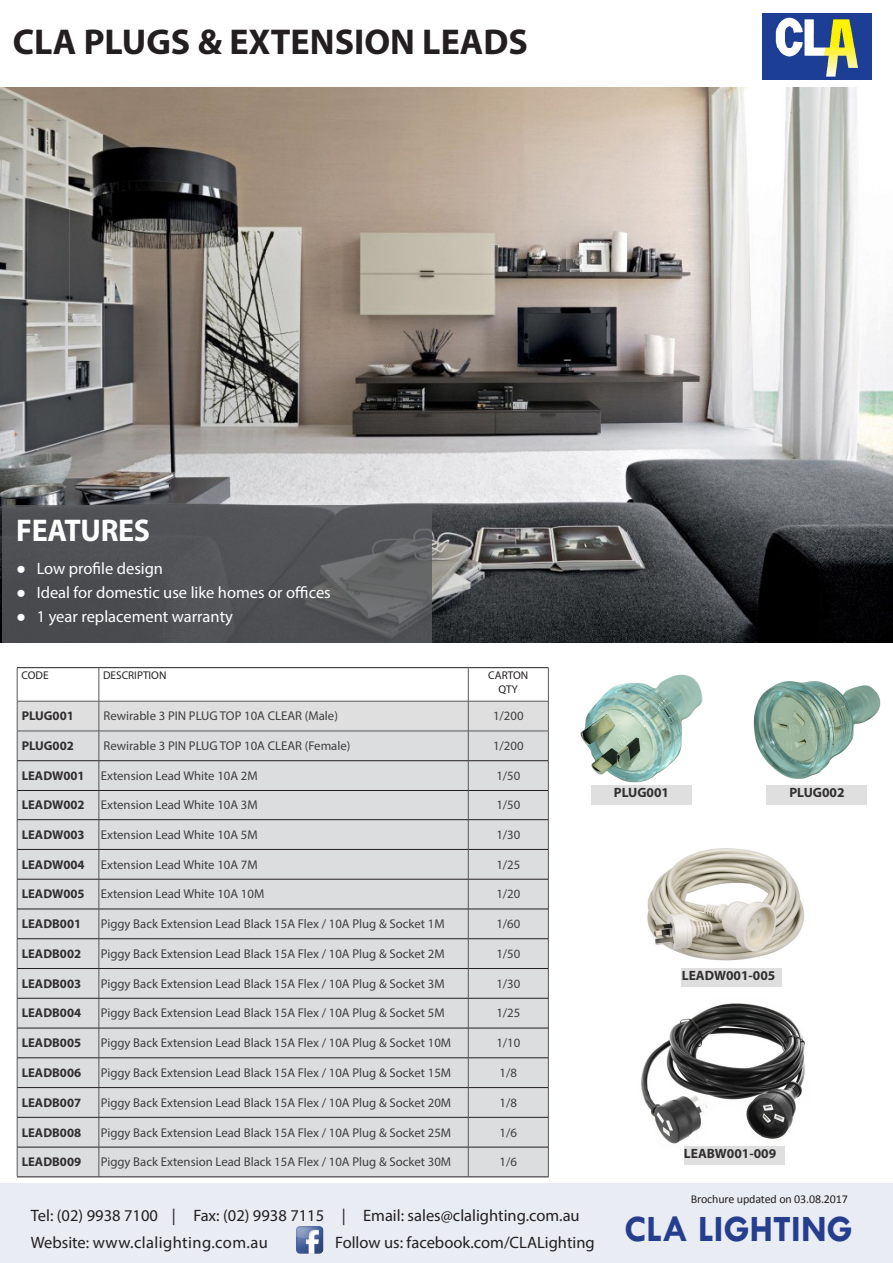
<style>
.page{position:relative;width:893px;height:1263px;background:#fff}
.page>*{position:absolute;margin:0;border:0;box-sizing:border-box;transform-origin:0 0}
.t1{font:700 37.5px "Tw Cen";color:#253f8e}
.t2{font:700 36px "Myriad Pro";color:#231f20}
.t3{font:700 31.5px "Myriad Pro";letter-spacing:-.01em;color:#fff;scale:.95 1}
.t4{font:16.5px "Myriad Pro";color:#231f20}
.t5{font:16.5px "Myriad Pro";color:#fff}
.t6{font:16.5px "Myriad Pro";letter-spacing:.025em;color:#231f20}
.t7{font:700 13.5px "Myriad Pro";color:#312f30}
.t8{font:12.75px "Myriad Pro";color:#3e3e3f}
.t9{font:700 12.75px "Myriad Pro";color:#312f30}
.t10{font:12px "Calibri";letter-spacing:-.01em;color:#231f20}
.t11{font:11.25px "Myriad Pro";color:#231f20}
.s1{font-family:"Arial";font-weight:700}
</style>
<div class="page">
<img style="left:0;top:88px;width:893px;height:554px">
<img style="left:762px;top:14px;width:109px;height:66px">
<div style="left:0;top:1184px;width:893px;height:79px;background:#e9ecf3"></div>
<img style="left:296px;top:1226px;width:28px;height:28px">
<svg style="left:2px;top:505px;width:429px;height:138px;background:#515356"></svg>
<hr style="left:17px;top:667px;width:82px;height:1px;background:#231f20">
<hr style="left:99px;top:667px;width:369px;height:1px;background:#231f20">
<hr style="left:468px;top:667px;width:81px;height:1px;background:#231f20">
<hr style="left:17px;top:668px;width:1px;height:33px;background:#57585a">
<hr style="left:99px;top:668px;width:1px;height:33px;background:#57585a">
<hr style="left:468px;top:668px;width:1px;height:33px;background:#57585a">
<hr style="left:548px;top:668px;width:1px;height:33px;background:#57585a">
<div style="left:17px;top:701px;width:532px;height:475px;background:#dcdddf"></div>
<hr style="left:17px;top:760px;width:82px;height:1px;background:#231f20">
<hr style="left:99px;top:760px;width:369px;height:1px;background:#231f20">
<hr style="left:468px;top:760px;width:80px;height:1px;background:#231f20">
<hr style="left:17px;top:790px;width:82px;height:1px;background:#231f20">
<hr style="left:99px;top:790px;width:369px;height:1px;background:#231f20">
<hr style="left:468px;top:790px;width:80px;height:1px;background:#231f20">
<hr style="left:17px;top:819px;width:82px;height:1px;background:#231f20">
<hr style="left:99px;top:819px;width:369px;height:1px;background:#231f20">
<hr style="left:468px;top:819px;width:80px;height:1px;background:#231f20">
<hr style="left:17px;top:849px;width:82px;height:1px;background:#231f20">
<hr style="left:99px;top:849px;width:369px;height:1px;background:#231f20">
<hr style="left:468px;top:849px;width:80px;height:1px;background:#231f20">
<hr style="left:17px;top:879px;width:82px;height:1px;background:#231f20">
<hr style="left:99px;top:879px;width:369px;height:1px;background:#231f20">
<hr style="left:468px;top:879px;width:80px;height:1px;background:#231f20">
<hr style="left:17px;top:908px;width:82px;height:1px;background:#231f20">
<hr style="left:99px;top:908px;width:369px;height:1px;background:#231f20">
<hr style="left:468px;top:908px;width:80px;height:1px;background:#231f20">
<hr style="left:17px;top:938px;width:82px;height:1px;background:#231f20">
<hr style="left:99px;top:938px;width:369px;height:1px;background:#231f20">
<hr style="left:468px;top:938px;width:80px;height:1px;background:#231f20">
<hr style="left:17px;top:968px;width:82px;height:1px;background:#231f20">
<hr style="left:99px;top:968px;width:369px;height:1px;background:#231f20">
<hr style="left:468px;top:968px;width:80px;height:1px;background:#231f20">
<hr style="left:17px;top:998px;width:82px;height:1px;background:#231f20">
<hr style="left:99px;top:998px;width:369px;height:1px;background:#231f20">
<hr style="left:468px;top:998px;width:80px;height:1px;background:#231f20">
<hr style="left:17px;top:1028px;width:82px;height:1px;background:#231f20">
<hr style="left:99px;top:1028px;width:369px;height:1px;background:#231f20">
<hr style="left:468px;top:1028px;width:80px;height:1px;background:#231f20">
<hr style="left:17px;top:1057px;width:82px;height:1px;background:#231f20">
<hr style="left:99px;top:1057px;width:369px;height:1px;background:#231f20">
<hr style="left:468px;top:1057px;width:80px;height:1px;background:#231f20">
<hr style="left:17px;top:1087px;width:82px;height:1px;background:#231f20">
<hr style="left:99px;top:1087px;width:369px;height:1px;background:#231f20">
<hr style="left:468px;top:1087px;width:80px;height:1px;background:#231f20">
<hr style="left:17px;top:1117px;width:82px;height:1px;background:#231f20">
<hr style="left:99px;top:1117px;width:369px;height:1px;background:#231f20">
<hr style="left:468px;top:1117px;width:80px;height:1px;background:#231f20">
<hr style="left:17px;top:1147px;width:82px;height:1px;background:#231f20">
<hr style="left:99px;top:1147px;width:369px;height:1px;background:#231f20">
<hr style="left:468px;top:1147px;width:80px;height:1px;background:#231f20">
<hr style="left:17px;top:1176px;width:82px;height:1px;background:#231f20">
<hr style="left:99px;top:1176px;width:369px;height:1px;background:#231f20">
<hr style="left:468px;top:1176px;width:81px;height:1px;background:#231f20">
<img style="left:641px;top:1003px;width:164px;height:158px">
<img style="left:647px;top:848px;width:158px;height:139px">
<div style="left:682px;top:968px;width:100px;height:19px;background:#e0dfe0"></div>
<div style="left:684px;top:1146px;width:100px;height:19px;background:#e0dfe0"></div>
<img style="left:580px;top:674px;width:123px;height:109px">
<img style="left:753px;top:681px;width:128px;height:98px">
<div style="left:591px;top:785px;width:101px;height:20px;background:#e0dfe0"></div>
<div style="left:767px;top:785px;width:100px;height:20px;background:#e0dfe0"></div>
<p class="t2" style="left:13px;top:18px;width:517px">CLA PLUGS &amp; EXTENSION LEADS</p>
<p class="t3" style="left:16px;top:510px;width:142px">FEATURES</p>
<p class="t5" style="left:16px;top:558px;width:148px"><span class="s1">●</span> Low profile design</p>
<p class="t5" style="left:16px;top:582px;width:316px"><span class="s1">●</span> Ideal for domestic use like homes or offices</p>
<p class="t5" style="left:16px;top:606px;width:218px"><span class="s1">●</span> 1 year replacement warranty</p>
<p class="t11" style="left:21px;top:668px;width:29px">CODE</p>
<p class="t11" style="left:103px;top:668px;width:65px">DESCRIPTION</p>
<p class="t11" style="left:488px;top:668px;width:42px">CARTON</p>
<p class="t11" style="left:499px;top:682px;width:21px">QTY</p>
<p class="t9" style="left:22px;top:708px;width:54px">PLUG001</p>
<p class="t8" style="left:103px;top:708px;width:236px">Rewirable 3 PIN PLUG TOP 10A CLEAR (Male)</p>
<p class="t8" style="left:493px;top:708px;width:32px">1/200</p>
<p class="t9" style="left:22px;top:737px;width:54px">PLUG002</p>
<p class="t8" style="left:103px;top:738px;width:248px">Rewirable 3 PIN PLUG TOP 10A CLEAR (Female)</p>
<p class="t8" style="left:493px;top:738px;width:32px">1/200</p>
<p class="t9" style="left:22px;top:767px;width:65px">LEADW001</p>
<p class="t8" style="left:101px;top:768px;width:158px">Extension Lead White 10A 2M</p>
<p class="t8" style="left:496px;top:768px;width:25px">1/50</p>
<p class="t9" style="left:22px;top:797px;width:65px">LEADW002</p>
<p class="t8" style="left:101px;top:797px;width:158px">Extension Lead White 10A 3M</p>
<p class="t8" style="left:496px;top:797px;width:25px">1/50</p>
<p class="t9" style="left:22px;top:826px;width:65px">LEADW003</p>
<p class="t8" style="left:101px;top:827px;width:158px">Extension Lead White 10A 5M</p>
<p class="t8" style="left:496px;top:827px;width:25px">1/30</p>
<p class="t9" style="left:22px;top:856px;width:65px">LEADW004</p>
<p class="t8" style="left:101px;top:856px;width:158px">Extension Lead White 10A 7M</p>
<p class="t8" style="left:496px;top:856px;width:25px">1/25</p>
<p class="t9" style="left:22px;top:886px;width:65px">LEADW005</p>
<p class="t8" style="left:101px;top:886px;width:165px">Extension Lead White 10A 10M</p>
<p class="t8" style="left:496px;top:886px;width:25px">1/20</p>
<p class="t9" style="left:22px;top:915px;width:61px">LEADB001</p>
<p class="t8" style="left:101px;top:916px;width:345px">Piggy Back Extension Lead Black 15A Flex / 10A Plug &amp; Socket 1M</p>
<p class="t8" style="left:496px;top:916px;width:25px">1/60</p>
<p class="t9" style="left:22px;top:945px;width:61px">LEADB002</p>
<p class="t8" style="left:101px;top:946px;width:345px">Piggy Back Extension Lead Black 15A Flex / 10A Plug &amp; Socket 2M</p>
<p class="t8" style="left:496px;top:946px;width:25px">1/50</p>
<p class="t9" style="left:22px;top:975px;width:61px">LEADB003</p>
<p class="t8" style="left:101px;top:975px;width:345px">Piggy Back Extension Lead Black 15A Flex / 10A Plug &amp; Socket 3M</p>
<p class="t8" style="left:496px;top:975px;width:25px">1/30</p>
<p class="t9" style="left:22px;top:1005px;width:61px">LEADB004</p>
<p class="t8" style="left:101px;top:1005px;width:345px">Piggy Back Extension Lead Black 15A Flex / 10A Plug &amp; Socket 5M</p>
<p class="t8" style="left:496px;top:1005px;width:25px">1/25</p>
<p class="t9" style="left:22px;top:1034px;width:61px">LEADB005</p>
<p class="t8" style="left:101px;top:1035px;width:352px">Piggy Back Extension Lead Black 15A Flex / 10A Plug &amp; Socket 10M</p>
<p class="t8" style="left:496px;top:1035px;width:25px">1/10</p>
<p class="t9" style="left:22px;top:1064px;width:61px">LEADB006</p>
<p class="t8" style="left:101px;top:1065px;width:352px">Piggy Back Extension Lead Black 15A Flex / 10A Plug &amp; Socket 15M</p>
<p class="t8" style="left:500px;top:1065px;width:19px">1/8</p>
<p class="t9" style="left:22px;top:1094px;width:61px">LEADB007</p>
<p class="t8" style="left:101px;top:1094px;width:352px">Piggy Back Extension Lead Black 15A Flex / 10A Plug &amp; Socket 20M</p>
<p class="t8" style="left:500px;top:1094px;width:19px">1/8</p>
<p class="t9" style="left:22px;top:1124px;width:61px">LEADB008</p>
<p class="t8" style="left:101px;top:1124px;width:352px">Piggy Back Extension Lead Black 15A Flex / 10A Plug &amp; Socket 25M</p>
<p class="t8" style="left:500px;top:1124px;width:19px">1/6</p>
<p class="t9" style="left:22px;top:1154px;width:61px">LEADB009</p>
<p class="t8" style="left:101px;top:1154px;width:352px">Piggy Back Extension Lead Black 15A Flex / 10A Plug &amp; Socket 30M</p>
<p class="t8" style="left:500px;top:1154px;width:19px">1/6</p>
<p class="t4" style="left:31px;top:1205px;width:550px">Tel: (02) 9938 7100 | Fax: (02) 9938 7115 | Email: sales@clalighting.com.au</p>
<p class="t6" style="left:31px;top:1232px;width:239px">Website: www.clalighting.com.au</p>
<p class="t4" style="left:335px;top:1232px;width:261px">Follow us: facebook.com/CLALighting</p>
<p class="t7" style="left:614px;top:783px;width:57px">PLUG001</p>
<p class="t7" style="left:789px;top:783px;width:57px">PLUG002</p>
<p class="t7" style="left:682px;top:966px;width:95px">LEADW001-005</p>
<p class="t7" style="left:684px;top:1144px;width:94px">LEABW001-009</p>
<p class="t10" style="left:691px;top:1191px;width:159px">Brochure updated on 03.08.2017</p>
<p class="t1" style="left:624px;top:1207px;width:230px">CLA LIGHTING</p>
</div>
